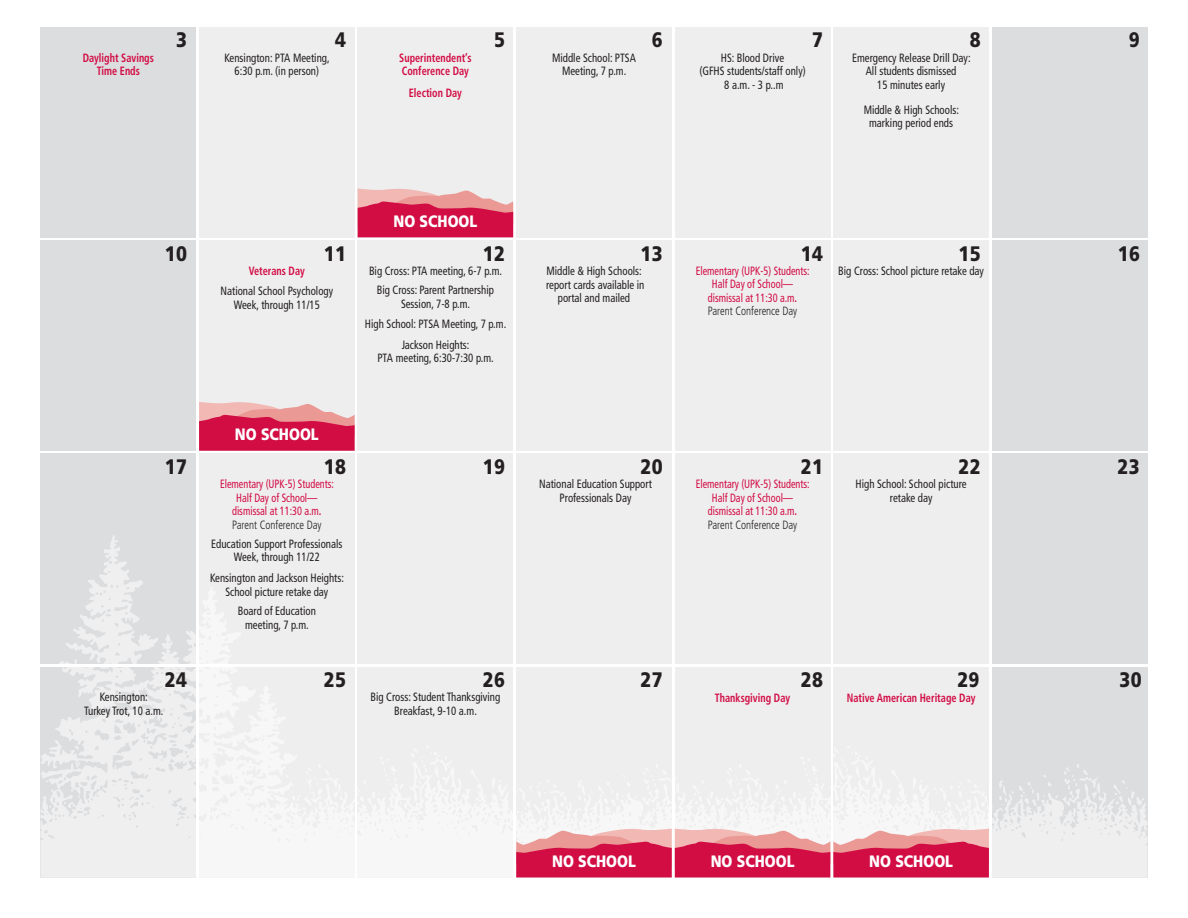
<style>
.page{position:relative;width:1188px;height:918px;background:#fff}
.page>*{position:absolute;margin:0;border:0;box-sizing:border-box;transform-origin:0 0}
.Grids_-_dates{font:900 21px "Frutiger LT Std";letter-spacing:.02em;color:#231f20;scale:.85 1}
.Grids_-_dates_____July_Aug{font:900 16.5px "Frutiger LT Std";color:#fff;scale:.85 1}
.Grids_-_events_txt{font:condensed 12px/13.5px "Frutiger LT Std";color:#231f20;text-align:center;scale:.9 1}
.Grids_-_holidays_-_minor{font:condensed 12px/13.5px "Frutiger LT Std";color:#d20d44;text-align:center;scale:.85 1}
.Grids_-_holidays_-_minor-2{font:700 condensed 12px/13.5px "Frutiger LT Std";color:#d20d44;scale:.85 1}
.Grids_-_holidays_no_school{font:700 condensed 12px "Frutiger LT Std";color:#d20d44;scale:.85 1}
.s1{font-weight:700}
.s2{font-weight:300;color:#231f20}
</style>
<div class="page">
<div style="left:40px;top:27px;width:156px;height:210px;background:#dcdddf"></div>
<div style="left:40px;top:240px;width:156px;height:211px;background:#dcdddf"></div>
<div style="left:40px;top:454px;width:156px;height:210px;background:#dcdddf"></div>
<div style="left:992px;top:27px;width:156px;height:210px;background:#dcdddf"></div>
<div style="left:992px;top:240px;width:156px;height:211px;background:#dcdddf"></div>
<div style="left:992px;top:454px;width:156px;height:210px;background:#dcdddf"></div>
<div style="left:199px;top:27px;width:156px;height:210px;background:#eeeeef"></div>
<div style="left:199px;top:240px;width:156px;height:211px;background:#eeeeef"></div>
<div style="left:199px;top:454px;width:156px;height:210px;background:#eeeeef"></div>
<div style="left:358px;top:27px;width:155px;height:210px;background:#eeeeef"></div>
<div style="left:358px;top:240px;width:155px;height:211px;background:#eeeeef"></div>
<div style="left:358px;top:454px;width:155px;height:210px;background:#eeeeef"></div>
<div style="left:516px;top:27px;width:156px;height:210px;background:#eeeeef"></div>
<div style="left:516px;top:240px;width:156px;height:211px;background:#eeeeef"></div>
<div style="left:516px;top:454px;width:156px;height:210px;background:#eeeeef"></div>
<div style="left:675px;top:27px;width:155px;height:210px;background:#eeeeef"></div>
<div style="left:675px;top:240px;width:155px;height:211px;background:#eeeeef"></div>
<div style="left:675px;top:454px;width:155px;height:210px;background:#eeeeef"></div>
<div style="left:833px;top:27px;width:156px;height:210px;background:#eeeeef"></div>
<div style="left:833px;top:240px;width:156px;height:211px;background:#eeeeef"></div>
<div style="left:833px;top:454px;width:156px;height:210px;background:#eeeeef"></div>
<svg style="left:41px;top:535px;width:1107px;height:343px;fill:#eeeeef"></svg>
<svg style="left:516px;top:828px;width:473px;height:49px;background:#dd5373"></svg>
<svg style="left:199px;top:402px;width:156px;height:49px;background:#dc4d6f"></svg>
<svg style="left:358px;top:188px;width:155px;height:49px;background:#dc4f70"></svg>
<p class="Grids_-_holidays_-_minor-2" style="left:83px;top:51px;width:85px">Daylight Savings</p>
<p class="Grids_-_holidays_-_minor-2" style="left:97px;top:64px;width:52px">Time Ends</p>
<p class="Grids_-_dates" style="left:176px;top:27px;width:14px">3</p>
<p class="Grids_-_dates" style="left:335px;top:27px;width:14px">4</p>
<p class="Grids_-_dates" style="left:494px;top:27px;width:14px">5</p>
<p class="Grids_-_dates" style="left:652px;top:27px;width:14px">6</p>
<p class="Grids_-_dates" style="left:812px;top:27px;width:14px">7</p>
<p class="Grids_-_dates" style="left:970px;top:27px;width:14px">8</p>
<p class="Grids_-_dates" style="left:1129px;top:27px;width:14px">9</p>
<p class="Grids_-_events_txt" style="left:224px;top:51px;width:118px">Kensington: PTA Meeting,<br>6:30 p.m. (in person)</p>
<p class="Grids_-_holidays_-_minor-2" style="left:399px;top:51px;width:86px">Superintendent’s<br>Conference Day</p>
<p class="Grids_-_events_txt" style="left:552px;top:51px;width:95px">Middle School: PTSA<br>Meeting, 7 p.m.</p>
<p class="Grids_-_holidays_-_minor-2" style="left:409px;top:86px;width:64px">Election Day</p>
<p class="Grids_-_events_txt" style="left:699px;top:51px;width:120px">HS: Blood Drive<br>(GFHS students/staff only)<br>8 a.m. - 3 p..m</p>
<p class="Grids_-_events_txt" style="left:852px;top:51px;width:133px">Emergency Release Drill Day:<br>All students dismissed<br>15 minutes early</p>
<p class="Grids_-_events_txt" style="left:864px;top:103px;width:107px">Middle &amp; High Schools: marking period ends</p>
<p class="Grids_-_dates_____July_Aug" style="left:394px;top:211px;width:100px">NO SCHOOL</p>
<p class="Grids_-_dates" style="left:165px;top:240px;width:28px">10</p>
<p class="Grids_-_dates" style="left:324px;top:240px;width:28px">11</p>
<p class="Grids_-_dates" style="left:483px;top:240px;width:28px">12</p>
<p class="Grids_-_dates" style="left:640px;top:240px;width:28px">13</p>
<p class="Grids_-_dates" style="left:801px;top:240px;width:28px">14</p>
<p class="Grids_-_dates" style="left:958px;top:240px;width:28px">15</p>
<p class="Grids_-_dates" style="left:1118px;top:240px;width:28px">16</p>
<p class="Grids_-_holidays_-_minor-2" style="left:249px;top:264px;width:67px">Veterans Day</p>
<p class="Grids_-_events_txt" style="left:221px;top:284px;width:127px">National School Psychology<br>Week, through 11/15</p>
<p class="Grids_-_dates_____July_Aug" style="left:235px;top:425px;width:100px">NO SCHOOL</p>
<p class="Grids_-_events_txt" style="left:369px;top:264px;width:149px">Big Cross: PTA meeting, 6-7 p.m.</p>
<p class="Grids_-_events_txt" style="left:377px;top:284px;width:132px">Big Cross: Parent Partnership<br>Session, 7-8 p.m.</p>
<p class="Grids_-_events_txt" style="left:365px;top:317px;width:158px">High School: PTSA Meeting, 7 p.m.</p>
<p class="Grids_-_events_txt" style="left:377px;top:338px;width:131px">Jackson Heights:<br>PTA meeting, 6:30-7:30 p.m.</p>
<p class="Grids_-_events_txt" style="left:546px;top:264px;width:111px">Middle &amp; High Schools: report cards available in portal and mailed</p>
<p class="Grids_-_holidays_-_minor" style="left:696px;top:264px;width:136px">Elementary (UPK-5) Students:<br>Half Day of School—</p>
<p class="Grids_-_holidays_-_minor" style="left:708px;top:291px;width:107px;text-align:left">dismissal at 11:30 a.m<span class="s1">.<br></span><span class="s2">Parent Conference Day</span></p>
<p class="Grids_-_events_txt" style="left:838px;top:264px;width:163px">Big Cross: School picture retake day</p>
<p class="Grids_-_dates" style="left:165px;top:454px;width:28px">17</p>
<p class="Grids_-_dates" style="left:324px;top:454px;width:28px">18</p>
<p class="Grids_-_dates" style="left:483px;top:454px;width:28px">19</p>
<p class="Grids_-_dates" style="left:640px;top:454px;width:28px">20</p>
<p class="Grids_-_dates" style="left:801px;top:454px;width:28px">21</p>
<p class="Grids_-_dates" style="left:958px;top:454px;width:28px">22</p>
<p class="Grids_-_dates" style="left:1117px;top:454px;width:28px">23</p>
<p class="Grids_-_holidays_-_minor" style="left:220px;top:477px;width:136px">Elementary (UPK-5) Students:<br>Half Day of School—</p>
<p class="Grids_-_holidays_-_minor" style="left:232px;top:504px;width:107px;text-align:left">dismissal at 11:30 a.m<span class="s1">.<br></span><span class="s2">Parent Conference Day</span></p>
<p class="Grids_-_events_txt" style="left:211px;top:537px;width:147px">Education Support Professionals<br>Week, through 11/22</p>
<p class="Grids_-_events_txt" style="left:210px;top:571px;width:150px">Kensington and Jackson Heights:<br>School picture retake day</p>
<p class="Grids_-_events_txt" style="left:238px;top:604px;width:88px">Board of Education meeting, 7 p.m.</p>
<p class="Grids_-_events_txt" style="left:539px;top:477px;width:127px">National Education Support<br>Professionals Day</p>
<p class="Grids_-_holidays_-_minor" style="left:696px;top:477px;width:136px">Elementary (UPK-5) Students:<br>Half Day of School—</p>
<p class="Grids_-_holidays_-_minor" style="left:708px;top:504px;width:107px;text-align:left">dismissal at 11:30 a.m<span class="s1">.<br></span><span class="s2">Parent Conference Day</span></p>
<p class="Grids_-_events_txt" style="left:856px;top:477px;width:125px">High School: School picture retake day</p>
<p class="Grids_-_dates" style="left:165px;top:667px;width:28px">24</p>
<p class="Grids_-_dates" style="left:324px;top:667px;width:28px">25</p>
<p class="Grids_-_dates" style="left:483px;top:667px;width:28px">26</p>
<p class="Grids_-_dates" style="left:640px;top:667px;width:28px">27</p>
<p class="Grids_-_dates" style="left:801px;top:667px;width:28px">28</p>
<p class="Grids_-_dates" style="left:957px;top:667px;width:28px">29</p>
<p class="Grids_-_dates" style="left:1120px;top:667px;width:28px">30</p>
<p class="Grids_-_events_txt" style="left:84px;top:691px;width:90px">Kensington:<br>Turkey Trot, 10 a.m.</p>
<p class="Grids_-_events_txt" style="left:370px;top:691px;width:146px">Big Cross: Student Thanksgiving<br>Breakfast, 9-10 a.m.</p>
<p class="Grids_-_holidays_no_school" style="left:715px;top:691px;width:90px">Thanksgiving Day</p>
<p class="Grids_-_holidays_no_school" style="left:847px;top:691px;width:153px">Native American Heritage Day</p>
<p class="Grids_-_dates_____July_Aug" style="left:552px;top:851px;width:100px">NO SCHOOL</p>
<p class="Grids_-_dates_____July_Aug" style="left:711px;top:851px;width:100px">NO SCHOOL</p>
<p class="Grids_-_dates_____July_Aug" style="left:869px;top:851px;width:100px">NO SCHOOL</p>
</div>
